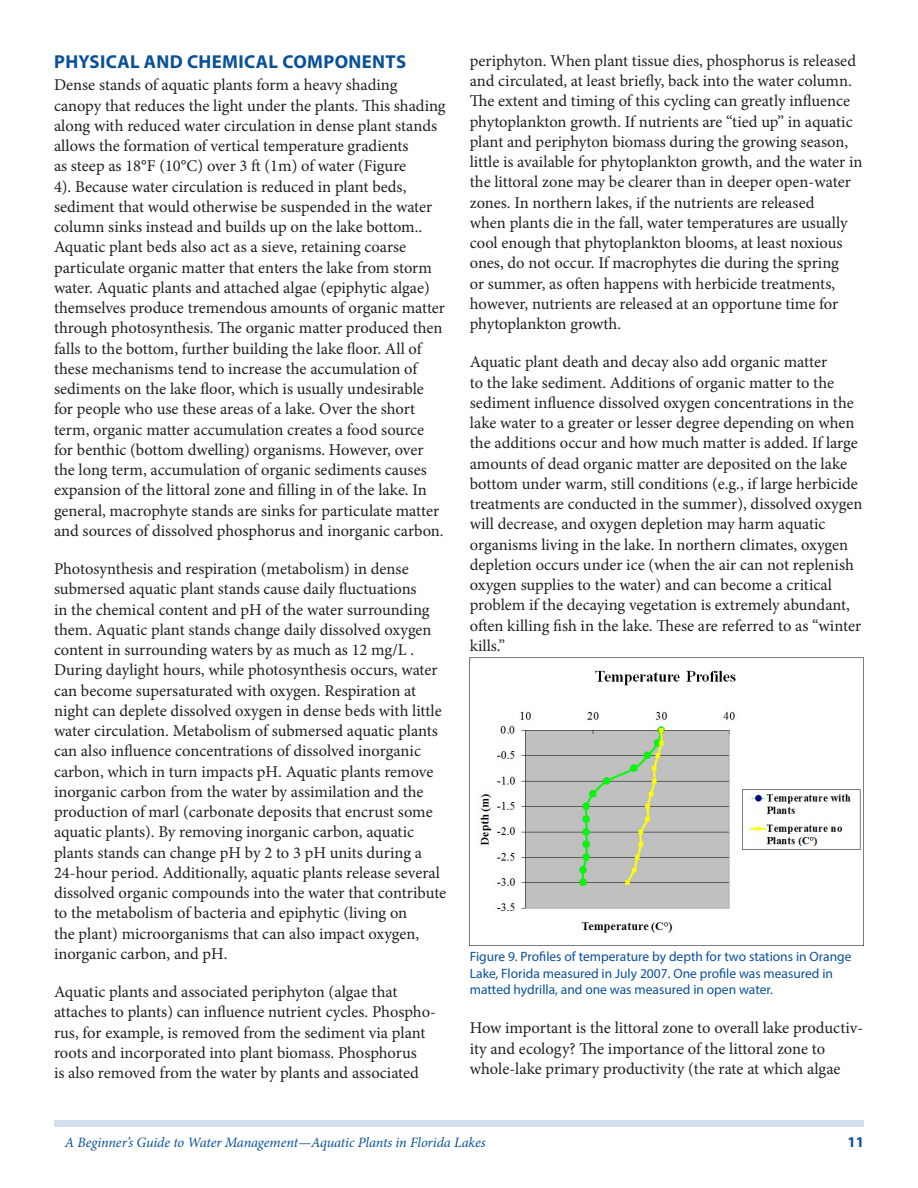
<style>
.page{position:relative;width:918px;height:1188px;background:#fff}
.page>*{position:absolute;margin:0;border:0;box-sizing:border-box;transform-origin:0 0}
.SectionHeading2{font:700 18.75px "Myriad Pro";letter-spacing:.02em;color:#09509a}
.Paragraph{font:16.5px/20.2px "Minion Pro";color:#231f20}
.t1{font:700 15px "Myriad Pro";color:#09509a}
.RunningTitleItalics{font:italic 14.25px "Minion Pro";letter-spacing:-.005em;color:#09509a}
.FigureCaption{font:13.5px/16.5px "Myriad Pro";color:#09509a}
</style>
<div class="page">
<div style="left:54px;top:1120px;width:810px;height:7px;background:#d0dfeb"></div>
<img style="left:470px;top:658px;width:394px;height:288px">
<p class="SectionHeading2" style="left:54px;top:50px;width:353px">PHYSICAL AND CHEMICAL COMPONENTS</p>
<p class="Paragraph" style="left:54px;top:75px;width:393px">Dense stands of aquatic plants form a heavy shading canopy that reduces the light under the plants. This shading along with reduced water circulation in dense plant stands allows the formation of vertical temperature gradients<br>as steep as 18°F (10°C) over 3 ft (1m) of water (Figure<br>4). Because water circulation is reduced in plant beds, sediment that would otherwise be suspended in the water column sinks instead and builds up on the lake bottom..<br>Aquatic plant beds also act as a sieve, retaining coarse particulate organic matter that enters the lake from storm water. Aquatic plants and attached algae (epiphytic algae) themselves produce tremendous amounts of organic matter through photosynthesis. The organic matter produced then falls to the bottom, further building the lake floor. All of these mechanisms tend to increase the accumulation of sediments on the lake floor, which is usually undesirable for people who use these areas of a lake. Over the short term, organic matter accumulation creates a food source for benthic (bottom dwelling) organisms. However, over the long term, accumulation of organic sediments causes expansion of the littoral zone and filling in of the lake. In general, macrophyte stands are sinks for particulate matter and sources of dissolved phosphorus and inorganic carbon.</p>
<p class="Paragraph" style="left:54px;top:559px;width:394px">Photosynthesis and respiration (metabolism) in dense submersed aquatic plant stands cause daily fluctuations<br>in the chemical content and pH of the water surrounding them. Aquatic plant stands change daily dissolved oxygen content in surrounding waters by as much as 12 mg/L .<br>During daylight hours, while photosynthesis occurs, water can become supersaturated with oxygen. Respiration at night can deplete dissolved oxygen in dense beds with little water circulation. Metabolism of submersed aquatic plants can also influence concentrations of dissolved inorganic carbon, which in turn impacts pH. Aquatic plants remove inorganic carbon from the water by assimilation and the production of marl (carbonate deposits that encrust some aquatic plants). By removing inorganic carbon, aquatic plants stands can change pH by 2 to 3 pH units during a 24-hour period. Additionally, aquatic plants release several dissolved organic compounds into the water that contribute to the metabolism of bacteria and epiphytic (living on<br>the plant) microorganisms that can also impact oxygen, inorganic carbon, and pH.</p>
<p class="Paragraph" style="left:54px;top:982px;width:383px">Aquatic plants and associated periphyton (algae that attaches to plants) can influence nutrient cycles. Phospho&shy;rus, for example, is removed from the sediment via plant roots and incorporated into plant biomass. Phosphorus<br>is also removed from the water by plants and associated</p>
<p class="Paragraph" style="left:470px;top:51px;width:394px">periphyton. When plant tissue dies, phosphorus is released and circulated, at least briefly, back into the water column.<br>The extent and timing of this cycling can greatly influence phytoplankton growth. If nutrients are “tied up” in aquatic plant and periphyton biomass during the growing season, little is available for phytoplankton growth, and the water in the littoral zone may be clearer than in deeper open-water zones. In northern lakes, if the nutrients are released<br>when plants die in the fall, water temperatures are usually cool enough that phytoplankton blooms, at least noxious ones, do not occur. If macrophytes die during the spring<br>or summer, as often happens with herbicide treatments, however, nutrients are released at an opportune time for phytoplankton growth.</p>
<p class="Paragraph" style="left:470px;top:352px;width:394px">Aquatic plant death and decay also add organic matter<br>to the lake sediment. Additions of organic matter to the sediment influence dissolved oxygen concentrations in the lake water to a greater or lesser degree depending on when the additions occur and how much matter is added. If large amounts of dead organic matter are deposited on the lake bottom under warm, still conditions (e.g., if large herbicide treatments are conducted in the summer), dissolved oxygen will decrease, and oxygen depletion may harm aquatic organisms living in the lake. In northern climates, oxygen depletion occurs under ice (when the air can not replenish oxygen supplies to the water) and can become a critical problem if the decaying vegetation is extremely abundant, often killing fish in the lake. These are referred to as “winter kills.”</p>
<p class="FigureCaption" style="left:470px;top:948px;width:383px">Figure 9. Profiles of temperature by depth for two stations in Orange<br>Lake, Florida measured in July 2007. One profile was measured in matted hydrilla, and one was measured in open water.</p>
<p class="Paragraph" style="left:470px;top:1018px;width:395px">How important is the littoral zone to overall lake productiv&shy;ity and ecology? The importance of the littoral zone to whole-lake primary productivity (the rate at which algae</p>
<p class="RunningTitleItalics" style="left:65px;top:1133px;width:422px">A Beginner’s Guide to Water Management—Aquatic Plants in Florida Lakes</p>
<p class="t1" style="left:847px;top:1133px;width:18px">11</p>
</div>
